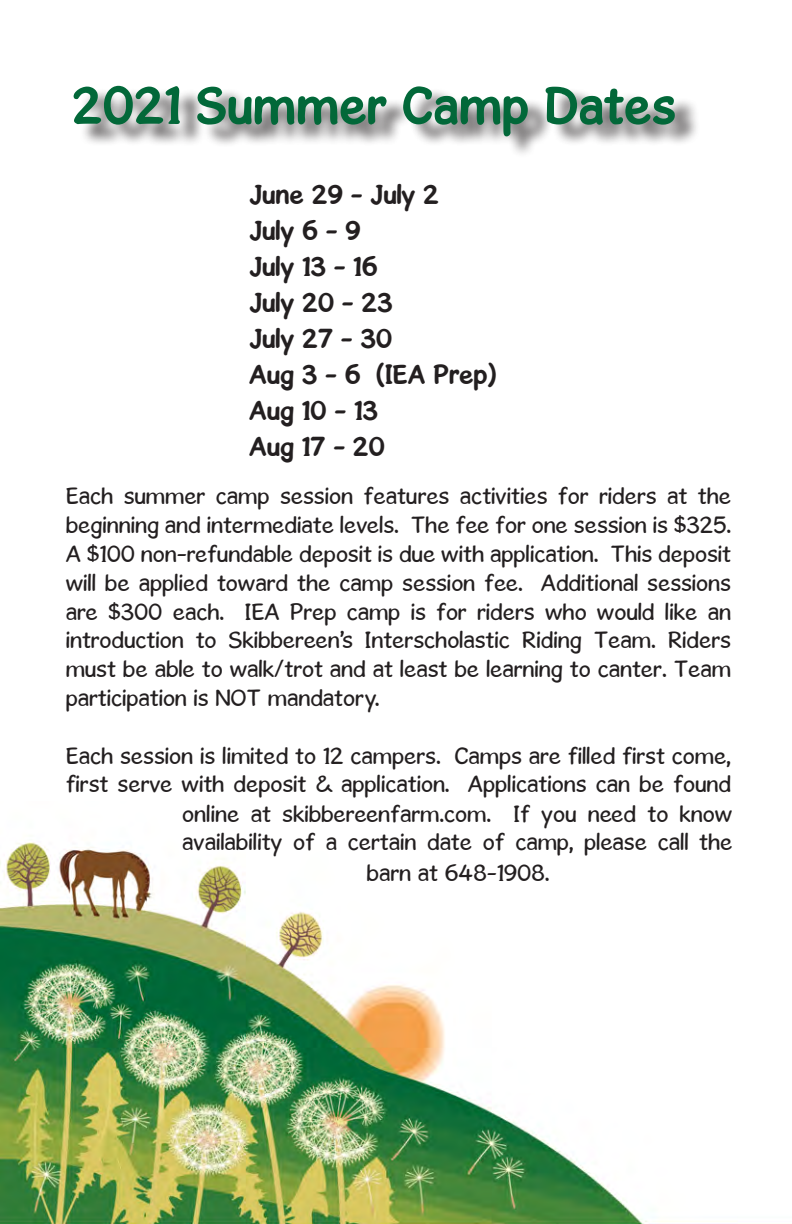
<style>
.page{position:relative;width:792px;height:1224px;background:#fff}
.page>*{position:absolute;margin:0;border:0;box-sizing:border-box;transform-origin:0 0}
.t1{font:700 54px "Gosmick Sans";color:#026839}
.t2{font:700 28px "Gosmick Sans";color:#231f20}
.t3{font:24px/28.8px "Gosmick Sans";color:#231f20;text-align:justify}
</style>
<div class="page">
<img style="left:0;top:842px;width:737px;height:382px">
<div style="left:79px;top:88px;width:622px;height:70px;background:#231f20;opacity:.75"></div>
<p class="t1" style="left:72px;top:73px;width:605px">2021 Summer Camp Dates</p>
<p class="t2" style="left:249px;top:178px;width:191px">June 29 - July 2</p>
<p class="t2" style="left:249px;top:214px;width:113px">July 6 - 9</p>
<p class="t2" style="left:249px;top:250px;width:130px">July 13 - 16</p>
<p class="t2" style="left:249px;top:286px;width:145px">July 20 - 23</p>
<p class="t2" style="left:249px;top:322px;width:145px">July 27 - 30</p>
<p class="t2" style="left:249px;top:358px;width:249px">Aug 3 - 6 (IEA Prep)</p>
<p class="t2" style="left:249px;top:394px;width:130px">Aug 10 - 13</p>
<p class="t2" style="left:249px;top:430px;width:137px">Aug 17 - 20</p>
<p class="t3" style="left:66px;top:482px;width:667px">Each summer camp session features activities for riders at the beginning and intermediate levels. The fee for one session is $325.<br>A $100 non-refundable deposit is due with application. This deposit will be applied toward the camp session fee. Additional sessions are $300 each. IEA Prep camp is for riders who would like an introduction to Skibbereen’s Interscholastic Riding Team. Riders must be able to walk/trot and at least be learning to canter. Team participation is NOT mandatory.</p>
<p class="t3" style="left:66px;top:741px;width:667px">Each session is limited to 12 campers. Camps are filled first come, first serve with deposit &amp; application. Applications can be found</p>
<p class="t3" style="left:182px;top:799px;width:552px;line-height:29.6px;text-align:center">online at skibbereenfarm.com. If you need to know availability of a certain date of camp, please call the barn at 648-1908.</p>
</div>
